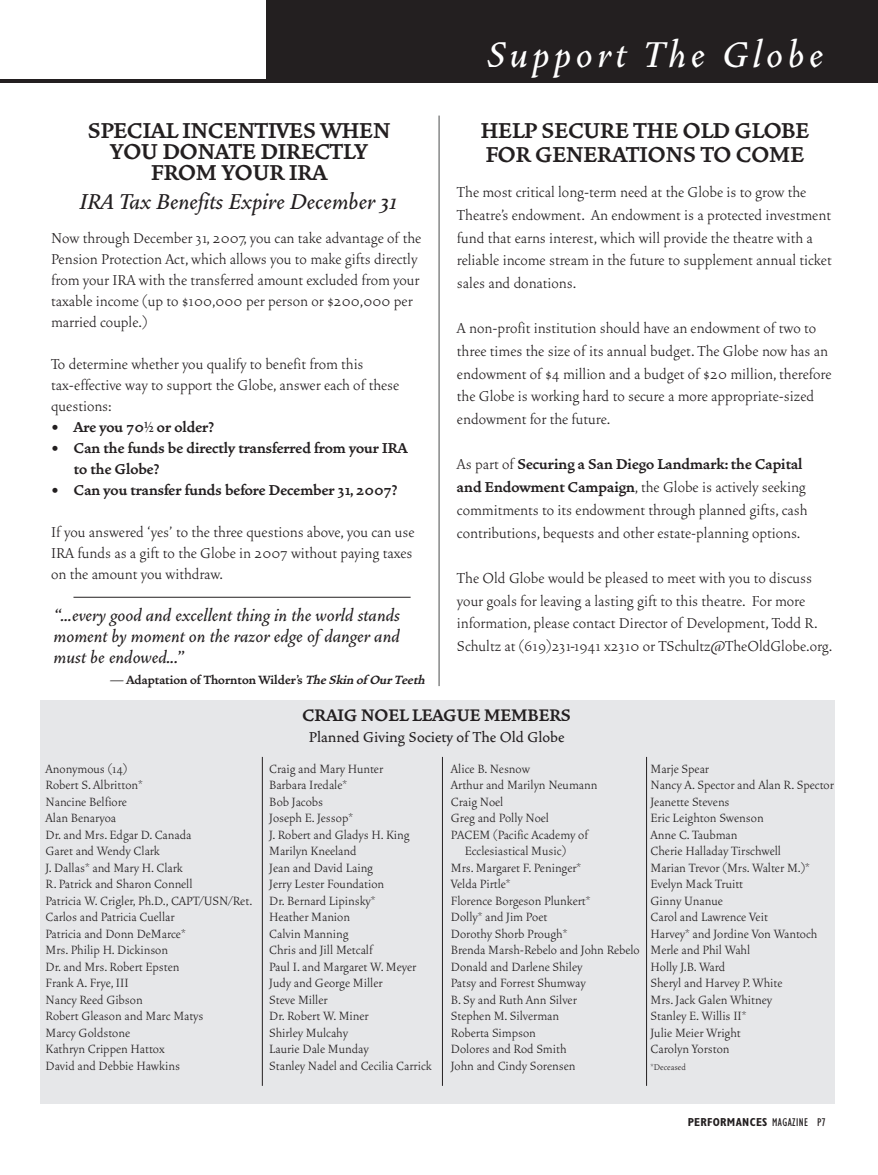
<style>
.page{position:relative;width:878px;height:1175px;background:#fff}
.page>*{position:absolute;margin:0;border:0;box-sizing:border-box;transform-origin:0 0}
.t1{font:italic 500 45px "Vendetta";letter-spacing:.1em;color:#fff}
.t2{font:700 27px/21px "Vendetta";color:#231f20;text-align:center}
.t3{font:italic 500 27px "Vendetta";color:#231f20}
.t4{font:italic 500 21px/21px "Vendetta";color:#231f20;text-align:justify}
.t5{font:700 21px "Vendetta";color:#231f20}
.t6{font:300 18px/22.6px "Vendetta";color:#231f20}
.t7{font:700 18px/21px "Vendetta";color:#231f20}
.t8{font:500 18px "Vendetta";color:#231f20}
.t9{font:300 15px/16.5px "Vendetta";color:#231f20}
.t10{font:700 15px "Vendetta";color:#231f20}
.t11{font:700 condensed 11.7px "Gill Sans";letter-spacing:.025em;color:#231f20}
.t12{font:300 10.5px "Vendetta";color:#231f20}
.s1{font-style:italic}
.s2{font-weight:700}
.s3{font-weight:400}
</style>
<div class="page">
<div style="left:266px;top:0;width:612px;height:82px;background:#231f20"></div>
<div style="left:41px;top:700px;width:794px;height:403px;background:#e6e7e9"></div>
<hr style="left:438px;top:116px;width:1px;height:570px;background:#4b4c4d">
<hr style="left:262px;top:757px;width:1px;height:328px;background:#231f20">
<hr style="left:442px;top:757px;width:1px;height:328px;background:#231f20">
<hr style="left:646px;top:757px;width:1px;height:328px;background:#231f20">
<hr style="left:73px;top:597px;width:337px;height:1px;background:#231f20">
<hr style="left:0;top:79px;width:847px;height:3px;background:#231f20">
<h2 class="t2" style="left:88px;top:118px;width:304px">SPECIAL INCENTIVES WHEN<br>YOU DONATE DIRECTLY<br>FROM YOUR IRA</h2>
<h2 class="t3" style="left:80px;top:184px;width:319px">IRA Tax Benefits Expire December 31</h2>
<p class="t6" style="left:51px;top:226px;width:371px;line-height:21px">Now through December 31, 2007, you can take advantage of the Pension Protection Act, which allows you to make gifts directly from your IRA with the transferred amount excluded from your taxable income (up to $100,000 per person or $200,000 per married couple.)</p>
<p class="t6" style="left:51px;top:352px;width:350px;line-height:21px">To determine whether you qualify to benefit from this tax-effective way to support the Globe, answer each of these questions:</p>
<p class="t7" style="left:51px;top:415px;width:164px">• Are you 70½ or older?</p>
<p class="t7" style="left:74px;top:436px;width:335px;text-indent:-23px">• Can the funds be directly transferred from your IRA to the Globe?</p>
<p class="t7" style="left:51px;top:478px;width:348px">• Can you transfer funds before December 31, 2007?</p>
<p class="t6" style="left:51px;top:520px;width:365px;line-height:21px;text-align:justify">If you answered ‘yes’ to the three questions above, you can use IRA funds as a gift to the Globe in 2007 without paying taxes on the amount you withdraw.</p>
<h3 class="t4" style="left:54px;top:603px;width:348px">“...every good and excellent thing in the world stands moment by moment on the razor edge of danger and must be endowed...”</h3>
<p class="t10" style="left:110px;top:670px;width:316px">— Adaptation of Thornton Wilder’s <span class="s1">The Skin of Our Teeth</span></p>
<h1 class="t1" style="left:488px;top:25px;width:337px">Support The Globe</h1>
<h2 class="t2" style="left:480px;top:117px;width:330px;line-height:23.4px;text-align:left">HELP SECURE THE OLD GLOBE<br>FOR GENERATIONS TO COME</h2>
<p class="t6" style="left:457px;top:180px;width:376px">The most critical long-term need at the Globe is to grow the Theatre’s endowment. An endowment is a protected investment fund that earns interest, which will provide the theatre with a reliable income stream in the future to supplement annual ticket sales and donations.</p>
<p class="t6" style="left:457px;top:316px;width:376px">A non-profit institution should have an endowment of two to three times the size of its annual budget. The Globe now has an endowment of $4 million and a budget of $20 million, therefore the Globe is working hard to secure a more appropriate-sized endowment for the future.</p>
<p class="t6" style="left:457px;top:452px;width:352px">As part of <span class="s2">Securing a San Diego Landmark: the Capital and Endowment Campaign</span>, the Globe is actively seeking commitments to its endowment through planned gifts, cash contributions, bequests and other estate-planning options.</p>
<p class="t6" style="left:457px;top:565px;width:377px">The Old Globe would be pleased to meet with you to discuss your goals for leaving a lasting gift to this theatre. For more information, please contact Director of Development, Todd R.<br>Schultz at (619)231-1941 x2310 or TSchultz@TheOldGlobe.org.</p>
<h3 class="t5" style="left:302px;top:701px;width:270px">CRAIG NOEL LEAGUE MEMBERS</h3>
<p class="t8" style="left:309px;top:725px;width:257px">Planned Giving Society of The Old Globe</p>
<p class="t9" style="left:46px;top:759px;width:208px">Anonymous (14)<br>Robert S. Albritton*<br>Nancine Belfiore<br>Alan Benaryoa<br>Dr. and Mrs. Edgar D. Canada<br>Garet and Wendy Clark<br>J. Dallas* and Mary H. Clark<br>R. Patrick and Sharon Connell<br>Patricia W. Crigler, Ph.D., CAPT/USN/Ret.<br>Carlos and Patricia Cuellar<br>Patricia and Donn DeMarce*<br>Mrs. Philip H. Dickinson<br>Dr. and Mrs. Robert Epsten<br>Frank A. Frye, III<br>Nancy Reed Gibson<br>Robert Gleason and Marc Matys<br>Marcy Goldstone<br>Kathryn Crippen Hattox<br>David and Debbie Hawkins</p>
<p class="t9" style="left:269px;top:759px;width:164px">Craig and Mary Hunter<br>Barbara Iredale*<br>Bob Jacobs<br>Joseph E. Jessop*<br>J. Robert and Gladys H. King<br>Marilyn Kneeland<br>Jean and David Laing<br>Jerry Lester Foundation<br>Dr. Bernard Lipinsky*<br>Heather Manion<br>Calvin Manning<br>Chris and Jill Metcalf<br>Paul I. and Margaret W. Meyer<br>Judy and George Miller<br>Steve Miller<br>Dr. Robert W. Miner<br>Shirley Mulcahy<br>Laurie Dale Munday<br>Stanley Nadel and Cecilia Carrick</p>
<p class="t9" style="left:451px;top:759px;width:81px">Alice B. Nesnow</p>
<p class="t9" style="left:451px;top:775px;width:148px">Arthur and Marilyn Neumann</p>
<p class="t9" style="left:451px;top:792px;width:54px">Craig Noel</p>
<p class="t9" style="left:451px;top:808px;width:100px">Greg and Polly Noel</p>
<p class="t9" style="left:451px;top:825px;width:139px">PACEM (Pacific Academy of</p>
<p class="t9" style="left:464px;top:841px;width:103px">Ecclesiastical Music)</p>
<p class="t9" style="left:451px;top:858px;width:132px">Mrs. Margaret F. Peninger*</p>
<p class="t9" style="left:451px;top:874px;width:61px">Velda Pirtle*</p>
<p class="t9" style="left:451px;top:891px;width:141px">Florence Borgeson Plunkert*</p>
<p class="t9" style="left:451px;top:907px;width:98px">Dolly* and Jim Poet</p>
<p class="t9" style="left:451px;top:924px;width:118px">Dorothy Shorb Prough*</p>
<p class="t9" style="left:451px;top:940px;width:190px">Brenda Marsh-Rebelo and John Rebelo</p>
<p class="t9" style="left:451px;top:957px;width:133px">Donald and Darlene Shiley</p>
<p class="t9" style="left:451px;top:973px;width:136px">Patsy and Forrest Shumway</p>
<p class="t9" style="left:451px;top:990px;width:127px">B. Sy and Ruth Ann Silver</p>
<p class="t9" style="left:451px;top:1006px;width:110px">Stephen M. Silverman</p>
<p class="t9" style="left:451px;top:1023px;width:86px">Roberta Simpson</p>
<p class="t9" style="left:451px;top:1039px;width:117px">Dolores and Rod Smith</p>
<p class="t9" style="left:451px;top:1056px;width:126px">John and Cindy Sorensen</p>
<p class="t9" style="left:650px;top:759px;width:185px">Marje Spear<br>Nancy A. Spector and Alan R. Spector<br>Jeanette Stevens<br>Eric Leighton Swenson<br>Anne C. Taubman<br>Cherie Halladay Tirschwell<br>Marian Trevor (Mrs. Walter M.)*<br>Evelyn Mack Truitt<br>Ginny Unanue<br>Carol and Lawrence Veit<br>Harvey* and Jordine Von Wantoch<br>Merle and Phil Wahl<br>Holly J.B. Ward<br>Sheryl and Harvey P. White<br>Mrs. Jack Galen Whitney<br>Stanley E. Willis II*<br>Julie Meier Wright<br>Carolyn Yorston</p>
<p class="t12" style="left:650px;top:1060px;width:37px">*Deceased</p>
<p class="t11" style="left:687px;top:1117px;width:140px">PERFORMANCES <span class="s3">MAGAZINE P7</span></p>
</div>
